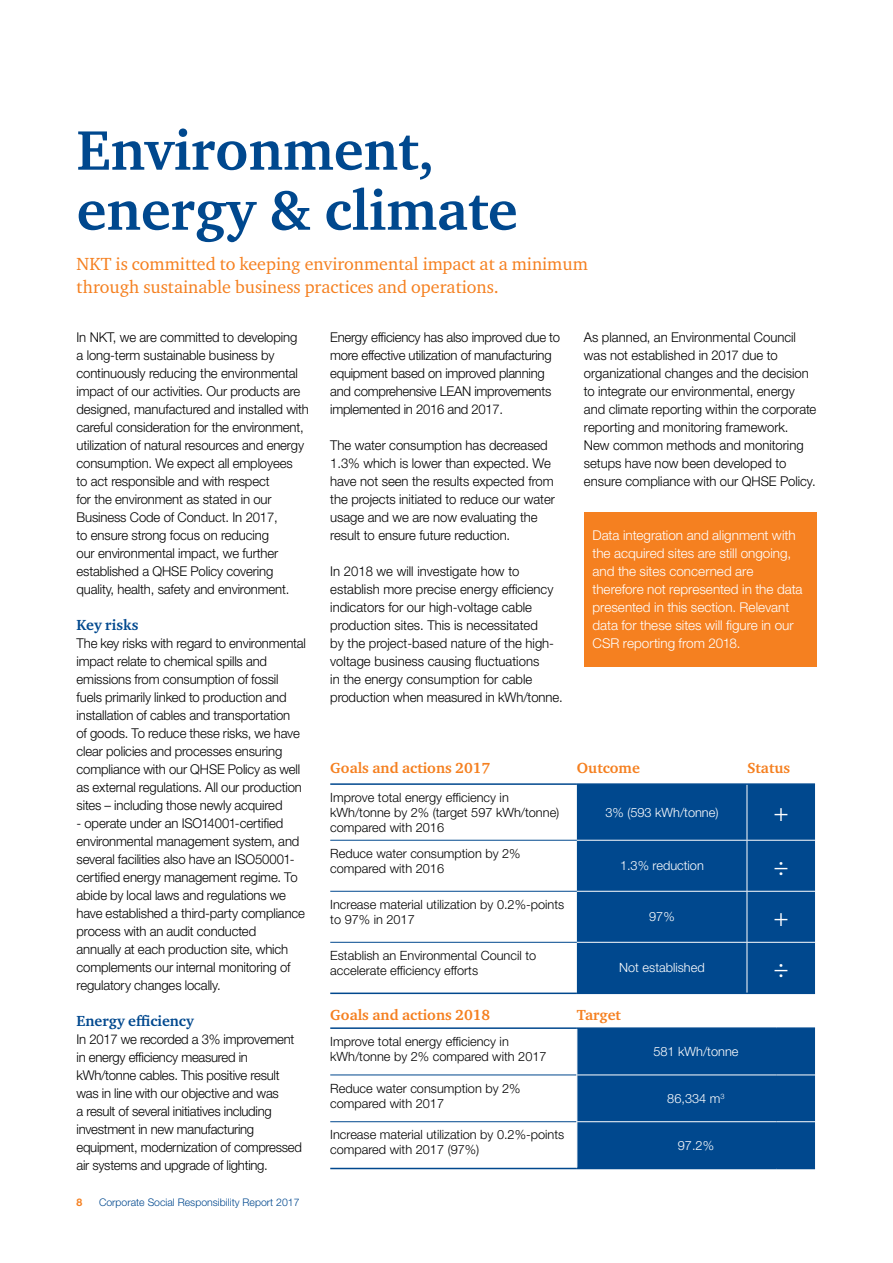
<style>
.page{position:relative;width:893px;height:1263px;background:#fff}
.page>*{position:absolute;margin:0;border:0;box-sizing:border-box;transform-origin:0 0}
.t1{font:700 57px/60px "Charter ITC Std";color:#00488e}
.t2{font:300 25.5px "Helvetica Neue LT Std";color:#fff}
.t3{font:18px/22.5px "Charter ITC Std";color:#f58020}
.t4{font:700 15px "Charter ITC Std";color:#f58020}
.t5{font:700 15px "Charter ITC Std";color:#00488e}
.t6{font:300 13.5px/18px "Helvetica Neue LT Std";letter-spacing:-.01em;color:#000}
.t7{font:300 13.5px/18px "Helvetica Neue LT Std";color:#fff}
.t8{font:300 12.75px/15px "Helvetica Neue LT Std";color:#000}
.t9{font:300 12.75px "Helvetica Neue LT Std";color:#fff}
.t10{font:300 10.5px "Helvetica Neue LT Std";color:#00488e}
.t11{font:700 10.5px "Helvetica Neue LT Std";color:#f58020}
</style>
<div class="page">
<div style="left:584px;top:512px;width:232px;height:154px;background:#f58020"></div>
<div style="left:577px;top:785px;width:238px;height:207px;background:#00488e"></div>
<hr style="left:330px;top:783px;width:247px;height:2px;background:#00488e">
<hr style="left:577px;top:783px;width:170px;height:2px;background:#00488e">
<hr style="left:747px;top:783px;width:68px;height:2px;background:#00488e">
<hr style="left:330px;top:992px;width:247px;height:2px;background:#00488e">
<hr style="left:577px;top:992px;width:170px;height:2px;background:#00488e">
<hr style="left:747px;top:992px;width:68px;height:2px;background:#00488e">
<hr style="left:330px;top:840px;width:247px;height:1px;background:#00488e">
<hr style="left:330px;top:891px;width:247px;height:1px;background:#00488e">
<hr style="left:330px;top:942px;width:247px;height:1px;background:#00488e">
<hr style="left:577px;top:840px;width:170px;height:1px;background:#fff">
<hr style="left:747px;top:840px;width:68px;height:1px;background:#fff">
<hr style="left:577px;top:891px;width:170px;height:1px;background:#fff">
<hr style="left:747px;top:891px;width:68px;height:1px;background:#fff">
<hr style="left:577px;top:942px;width:170px;height:1px;background:#fff">
<hr style="left:747px;top:942px;width:68px;height:1px;background:#fff">
<hr style="left:747px;top:785px;width:1px;height:55px;background:#fff">
<hr style="left:747px;top:841px;width:1px;height:50px;background:#fff">
<hr style="left:747px;top:892px;width:1px;height:50px;background:#fff">
<hr style="left:747px;top:943px;width:1px;height:49px;background:#fff">
<div style="left:577px;top:1029px;width:238px;height:139px;background:#00488e"></div>
<hr style="left:330px;top:1168px;width:247px;height:1px;background:#00488e">
<hr style="left:330px;top:1074px;width:246px;height:1px;background:#00488e">
<hr style="left:330px;top:1121px;width:246px;height:1px;background:#00488e">
<hr style="left:330px;top:1027px;width:247px;height:2px;background:#00488e">
<hr style="left:577px;top:1027px;width:200px;height:2px;background:#00488e">
<hr style="left:777px;top:1027px;width:38px;height:2px;background:#00488e">
<hr style="left:576px;top:1074px;width:201px;height:1px;background:#fff">
<hr style="left:777px;top:1074px;width:38px;height:1px;background:#fff">
<hr style="left:576px;top:1121px;width:201px;height:1px;background:#fff">
<hr style="left:777px;top:1121px;width:38px;height:1px;background:#fff">
<hr style="left:577px;top:1168px;width:200px;height:1px;background:#00488e">
<hr style="left:777px;top:1168px;width:38px;height:1px;background:#00488e">
<h1 class="t1" style="left:77px;top:120px;width:443px">Environment, energy &amp; climate</h1>
<h3 class="t3" style="left:77px;top:252px;width:513px">NKT is committed to keeping environmental impact at a minimum through sustainable business practices and operations.</h3>
<p class="t6" style="left:77px;top:328px;width:234px">In NKT, we are committed to developing<br>a long-term sustainable business by continuously reducing the environmental impact of our activities. Our products are designed, manufactured and installed with careful consideration for the environment, utilization of natural resources and energy consumption. We expect all employees<br>to act responsible and with respect<br>for the environment as stated in our Business Code of Conduct. In 2017,<br>to ensure strong focus on reducing<br>our environmental impact, we further established a QHSE Policy covering quality, health, safety and environment.</p>
<p class="t5" style="left:77px;top:616px;width:64px">Key risks</p>
<p class="t6" style="left:77px;top:634px;width:231px">The key risks with regard to environmental impact relate to chemical spills and emissions from consumption of fossil fuels primarily linked to production and installation of cables and transportation<br>of goods. To reduce these risks, we have clear policies and processes ensuring compliance with our QHSE Policy as well as external regulations. All our production sites – including those newly acquired</p>
<p class="t6" style="left:77px;top:814px;width:230px">- operate under an ISO14001-certified environmental management system, and several facilities also have an ISO50001- certified energy management regime. To abide by local laws and regulations we have established a third-party compliance process with an audit conducted<br>annually at each production site, which complements our internal monitoring of regulatory changes locally.</p>
<p class="t5" style="left:77px;top:1012px;width:119px">Energy efficiency</p>
<p class="t6" style="left:77px;top:1030px;width:227px">In 2017 we recorded a 3% improvement in energy efficiency measured in kWh/tonne cables. This positive result was in line with our objective and was<br>a result of several initiatives including investment in new manufacturing equipment, modernization of compressed air systems and upgrade of lighting.</p>
<p class="t11" style="left:77px;top:1196px;width:7px">8</p>
<p class="t10" style="left:99px;top:1196px;width:202px">Corporate Social Responsibility Report 2017</p>
<p class="t6" style="left:330px;top:328px;width:231px">Energy efficiency has also improved due to more effective utilization of manufacturing equipment based on improved planning and comprehensive LEAN improvements implemented in 2016 and 2017.</p>
<p class="t6" style="left:330px;top:436px;width:226px">The water consumption has decreased 1.3% which is lower than expected. We have not seen the results expected from the projects initiated to reduce our water usage and we are now evaluating the result to ensure future reduction.</p>
<p class="t6" style="left:330px;top:562px;width:234px">In 2018 we will investigate how to establish more precise energy efficiency indicators for our high-voltage cable production sites. This is necessitated<br>by the project-based nature of the high&shy;voltage business causing fluctuations<br>in the energy consumption for cable production when measured in kWh/tonne.</p>
<p class="t6" style="left:584px;top:328px;width:234px">As planned, an Environmental Council was not established in 2017 due to organizational changes and the decision to integrate our environmental, energy and climate reporting within the corporate reporting and monitoring framework.<br>New common methods and monitoring setups have now been developed to ensure compliance with our QHSE Policy.</p>
<p class="t7" style="left:592px;top:525px;width:212px">Data integration and alignment with the acquired sites are still ongoing, and the sites concerned are therefore not represented in the data presented in this section. Relevant data for these sites will figure in our CSR reporting from 2018.</p>
<p class="t4" style="left:330px;top:758px;width:161px">Goals and actions 2017</p>
<p class="t4" style="left:577px;top:758px;width:64px">Outcome</p>
<p class="t4" style="left:747px;top:758px;width:45px">Status</p>
<p class="t8" style="left:330px;top:789px;width:231px">Improve total energy efficiency in kWh/tonne by 2% (target 597 kWh/tonne) compared with 2016</p>
<p class="t9" style="left:605px;top:804px;width:115px">3% (593 kWh/tonne)</p>
<h2 class="t2" style="left:773px;top:797px;width:17px">+</h2>
<p class="t8" style="left:330px;top:845px;width:192px">Reduce water consumption by 2% compared with 2016</p>
<p class="t8" style="left:330px;top:896px;width:236px">Increase material utilization by 0.2%-points to 97% in 2017</p>
<p class="t8" style="left:330px;top:947px;width:207px">Establish an Environmental Council to accelerate efficiency efforts</p>
<p class="t9" style="left:620px;top:858px;width:85px">1.3% reduction</p>
<h2 class="t2" style="left:773px;top:850px;width:17px">÷</h2>
<p class="t9" style="left:649px;top:909px;width:27px">97%</p>
<h2 class="t2" style="left:773px;top:901px;width:17px">+</h2>
<p class="t9" style="left:619px;top:960px;width:87px">Not established</p>
<h2 class="t2" style="left:773px;top:952px;width:17px">÷</h2>
<p class="t4" style="left:330px;top:1005px;width:161px">Goals and actions 2018</p>
<p class="t4" style="left:577px;top:1005px;width:45px">Target</p>
<p class="t8" style="left:330px;top:1033px;width:218px">Improve total energy efficiency in kWh/tonne by 2% compared with 2017</p>
<p class="t9" style="left:653px;top:1044px;width:87px">581 kWh/tonne</p>
<p class="t8" style="left:330px;top:1080px;width:192px">Reduce water consumption by 2% compared with 2017</p>
<p class="t9" style="left:667px;top:1090px;width:59px">86,334 m<sup>3</sup></p>
<p class="t8" style="left:330px;top:1127px;width:236px">Increase material utilization by 0.2%-points compared with 2017 (97%)</p>
<p class="t9" style="left:678px;top:1137px;width:38px">97.2%</p>
</div>
